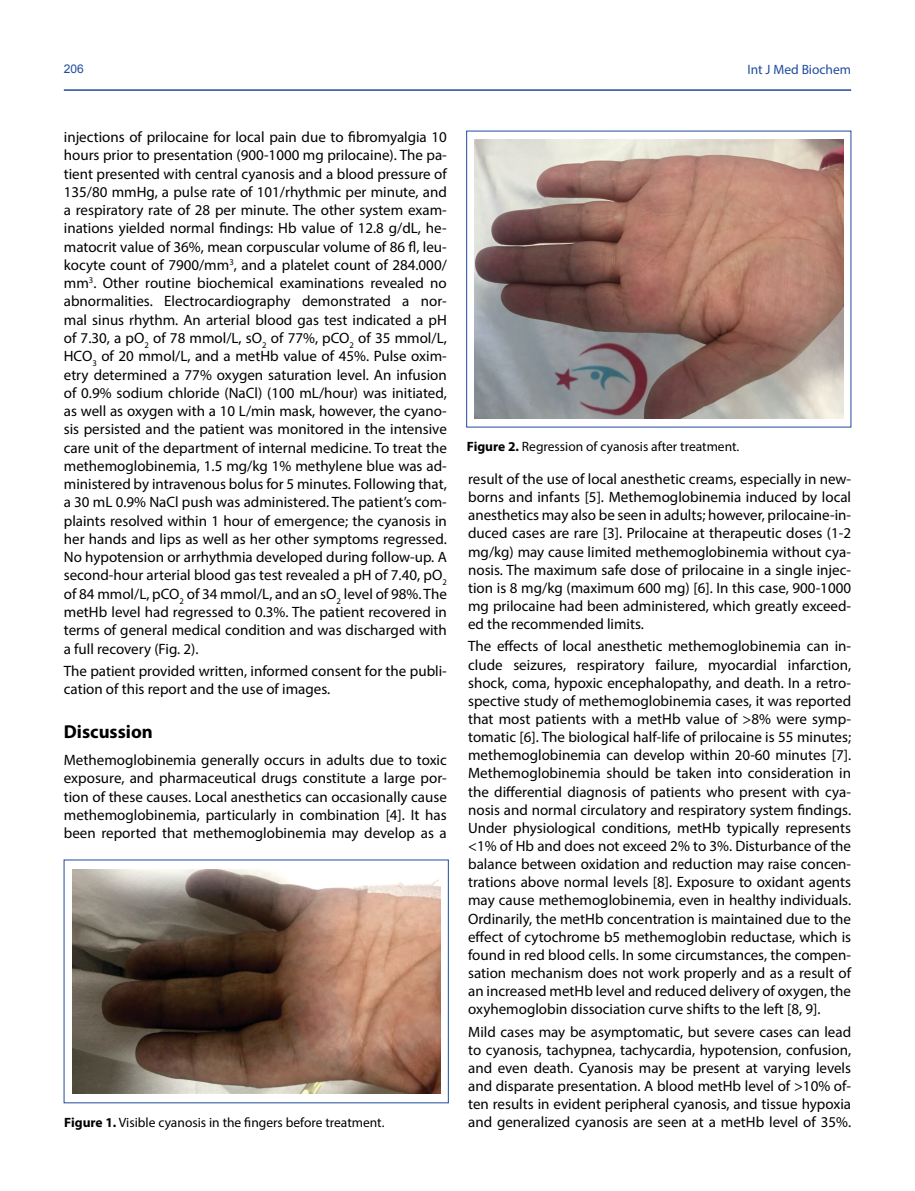
<style>
.page{position:relative;width:915px;height:1191px;background:#fff}
.page>*{position:absolute;margin:0;border:0;box-sizing:border-box;transform-origin:0 0}
.t1{font:700 18.75px "Myriad Pro";color:#000}
.t2{font:15px/18.3px "Myriad Pro";color:#000;text-align:justify}
.t3{font:13.5px "Myriad Pro";color:#000}
.t4{font:13.5px "Myriad Pro";color:#204b9d}
.t5{font:12px "Arial";color:#204b9d}
.s1{font-weight:700}
</style>
<div class="page">
<hr style="left:64px;top:89px;width:786px;height:2px;background:#204b9d">
<img style="left:72px;top:869px;width:368px;height:224px">
<img style="left:474px;top:139px;width:368px;height:280px">
<p class="t5" style="left:64px;top:60px;width:22px">206</p>
<p class="t4" style="left:747px;top:61px;width:105px">Int J Med Biochem</p>
<p class="t2" style="left:64px;top:128px;width:384px">injections of prilocaine for local pain due to fibromyalgia 10 hours prior to presentation (900-1000 mg prilocaine). The pa&shy;tient presented with central cyanosis and a blood pressure of 135/80 mmHg, a pulse rate of 101/rhythmic per minute, and a respiratory rate of 28 per minute. The other system exam&shy;inations yielded normal findings: Hb value of 12.8 g/dL, he&shy;matocrit value of 36%, mean corpuscular volume of 86 fl, leu&shy;kocyte count of 7900/mm<sup>3</sup>, and a platelet count of 284.000/ mm<sup>3</sup>. Other routine biochemical examinations revealed no abnormalities. Electrocardiography demonstrated a nor&shy;mal sinus rhythm. An arterial blood gas test indicated a pH of 7.30, a pO<sub>2</sub> of 78 mmol/L, sO<sub>2</sub> of 77%, pCO<sub>2</sub> of 35 mmol/L, HCO<sub>3</sub> of 20 mmol/L, and a metHb value of 45%. Pulse oxim&shy;etry determined a 77% oxygen saturation level. An infusion of 0.9% sodium chloride (NaCl) (100 mL/hour) was initiated, as well as oxygen with a 10 L/min mask, however, the cyano&shy;sis persisted and the patient was monitored in the intensive care unit of the department of internal medicine. To treat the methemoglobinemia, 1.5 mg/kg 1% methylene blue was ad&shy;ministered by intravenous bolus for 5 minutes. Following that, a 30 mL 0.9% NaCl push was administered. The patient’s com&shy;plaints resolved within 1 hour of emergence; the cyanosis in her hands and lips as well as her other symptoms regressed.<br>No hypotension or arrhythmia developed during follow-up. A second-hour arterial blood gas test revealed a pH of 7.40, pO<sub>2 </sub>of 84 mmol/L, pCO<sub>2</sub> of 34 mmol/L, and an sO<sub>2</sub> level of 98%. The metHb level had regressed to 0.3%. The patient recovered in terms of general medical condition and was discharged with a full recovery (Fig. 2).</p>
<p class="t2" style="left:64px;top:661px;width:384px">The patient provided written, informed consent for the publi&shy;cation of this report and the use of images.</p>
<p class="t1" style="left:64px;top:720px;width:91px">Discussion</p>
<p class="t2" style="left:64px;top:750px;width:384px">Methemoglobinemia generally occurs in adults due to toxic exposure, and pharmaceutical drugs constitute a large por&shy;tion of these causes. Local anesthetics can occasionally cause methemoglobinemia, particularly in combination [4]. It has been reported that methemoglobinemia may develop as a</p>
<p class="t3" style="left:466px;top:438px;width:274px"><span class="s1">Figure 2.</span> Regression of cyanosis after treatment.</p>
<p class="t2" style="left:468px;top:469px;width:384px">result of the use of local anesthetic creams, especially in new&shy;borns and infants [5]. Methemoglobinemia induced by local anesthetics may also be seen in adults; however, prilocaine-in&shy;duced cases are rare [3]. Prilocaine at therapeutic doses (1-2 mg/kg) may cause limited methemoglobinemia without cya&shy;nosis. The maximum safe dose of prilocaine in a single injec&shy;tion is 8 mg/kg (maximum 600 mg) [6]. In this case, 900-1000 mg prilocaine had been administered, which greatly exceed&shy;ed the recommended limits.</p>
<p class="t2" style="left:468px;top:637px;width:384px">The effects of local anesthetic methemoglobinemia can in&shy;clude seizures, respiratory failure, myocardial infarction, shock, coma, hypoxic encephalopathy, and death. In a retro&shy;spective study of methemoglobinemia cases, it was reported that most patients with a metHb value of &gt;8% were symp&shy;tomatic [6]. The biological half-life of prilocaine is 55 minutes; methemoglobinemia can develop within 20-60 minutes [7].<br>Methemoglobinemia should be taken into consideration in the differential diagnosis of patients who present with cya&shy;nosis and normal circulatory and respiratory system findings.<br>Under physiological conditions, metHb typically represents &lt;1% of Hb and does not exceed 2% to 3%. Disturbance of the balance between oxidation and reduction may raise concen&shy;trations above normal levels [8]. Exposure to oxidant agents may cause methemoglobinemia, even in healthy individuals.<br>Ordinarily, the metHb concentration is maintained due to the effect of cytochrome b5 methemoglobin reductase, which is found in red blood cells. In some circumstances, the compen&shy;sation mechanism does not work properly and as a result of an increased metHb level and reduced delivery of oxygen, the oxyhemoglobin dissociation curve shifts to the left [8, 9].</p>
<p class="t2" style="left:468px;top:1022px;width:384px">Mild cases may be asymptomatic, but severe cases can lead to cyanosis, tachypnea, tachycardia, hypotension, confusion, and even death. Cyanosis may be present at varying levels and disparate presentation. A blood metHb level of &gt;10% of&shy;ten results in evident peripheral cyanosis, and tissue hypoxia</p>
<p class="t3" style="left:64px;top:1114px;width:321px"><span class="s1">Figure 1.</span> Visible cyanosis in the fingers before treatment.</p>
<p class="t2" style="left:468px;top:1113px;width:384px">and generalized cyanosis are seen at a metHb level of 35%.</p>
</div>
